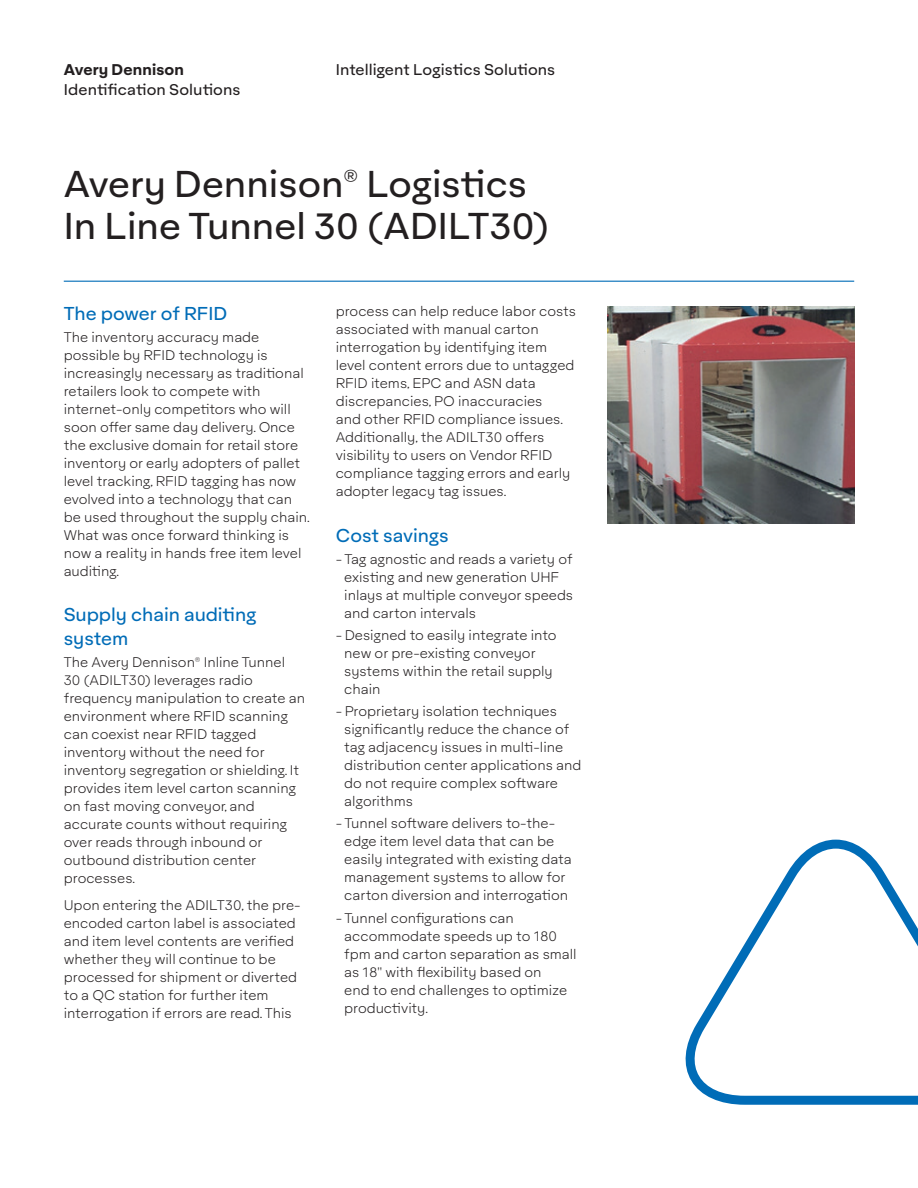
<style>
.page{position:relative;width:918px;height:1188px;background:#fff}
.page>*{position:absolute;margin:0;border:0;box-sizing:border-box;transform-origin:0 0}
.t1{font:36px/42px "Aktifo A";color:#231f20}
.t2{font:18px/24px "Aktifo A";color:#006cb7}
.t3{font:15px "Aktifo A";letter-spacing:.005em;color:#231f20}
.t4{font:700 15px "Aktifo A";letter-spacing:.01em;color:#231f20}
.t5{font:300 13.5px/18px "Aktifo A";color:#231f20}
</style>
<div class="page">
<hr style="left:64px;top:281px;width:790px;height:1px;background:#006cb7">
<svg style="left:685px;top:839px;width:233px;height:266px"></svg>
<img style="left:608px;top:306px;width:246px;height:218px">
<p class="t4" style="left:64px;top:59px;width:122px">Avery Dennison</p>
<p class="t3" style="left:64px;top:80px;width:178px">Identification Solutions</p>
<p class="t3" style="left:336px;top:60px;width:221px">Intelligent Logistics Solutions</p>
<h1 class="t1" style="left:64px;top:163px;width:487px">Avery Dennison<sup>®</sup> Logistics<br>In Line Tunnel 30 (ADILT30)</h1>
<h2 class="t2" style="left:64px;top:301px;width:165px">The power of RFID</h2>
<p class="t5" style="left:64px;top:328px;width:248px">The inventory accuracy made possible by RFID technology is increasingly necessary as traditional retailers look to compete with internet-only competitors who will soon offer same day delivery. Once the exclusive domain for retail store inventory or early adopters of pallet level tracking, RFID tagging has now evolved into a technology that can be used throughout the supply chain.<br>What was once forward thinking is now a reality in hands free item level auditing.</p>
<h2 class="t2" style="left:64px;top:602px;width:194px">Supply chain auditing system</h2>
<p class="t5" style="left:64px;top:653px;width:243px">The Avery Dennison<sup>®</sup> Inline Tunnel<br>30 (ADILT30) leverages radio frequency manipulation to create an environment where RFID scanning can coexist near RFID tagged inventory without the need for inventory segregation or shielding. It provides item level carton scanning on fast moving conveyor, and accurate counts without requiring over reads through inbound or outbound distribution center processes.</p>
<p class="t5" style="left:64px;top:896px;width:238px">Upon entering the ADILT30, the pre&shy;encoded carton label is associated and item level contents are verified whether they will continue to be processed for shipment or diverted to a QC station for further item interrogation if errors are read. This</p>
<p class="t5" style="left:336px;top:302px;width:242px">process can help reduce labor costs associated with manual carton interrogation by identifying item level content errors due to untagged RFID items, EPC and ASN data discrepancies, PO inaccuracies<br>and other RFID compliance issues.<br>Additionally, the ADILT30 offers visibility to users on Vendor RFID compliance tagging errors and early adopter legacy tag issues.</p>
<h2 class="t2" style="left:336px;top:523px;width:114px">Cost savings</h2>
<p class="t5" style="left:344px;top:550px;width:230px;text-indent:-9px">- Tag agnostic and reads a variety of existing and new generation UHF inlays at multiple conveyor speeds and carton intervals</p>
<p class="t5" style="left:344px;top:626px;width:214px;text-indent:-9px">- Designed to easily integrate into new or pre-existing conveyor systems within the retail supply chain</p>
<p class="t5" style="left:344px;top:702px;width:239px;text-indent:-9px">- Proprietary isolation techniques significantly reduce the chance of tag adjacency issues in multi-line distribution center applications and do not require complex software algorithms</p>
<p class="t5" style="left:344px;top:815px;width:229px;text-indent:-9px">- Tunnel software delivers to-the&shy;edge item level data that can be easily integrated with existing data management systems to allow for carton diversion and interrogation</p>
<p class="t5" style="left:344px;top:909px;width:234px;text-indent:-9px">- Tunnel configurations can accommodate speeds up to 180 fpm and carton separation as small as 18" with flexibility based on<br>end to end challenges to optimize productivity.</p>
</div>
